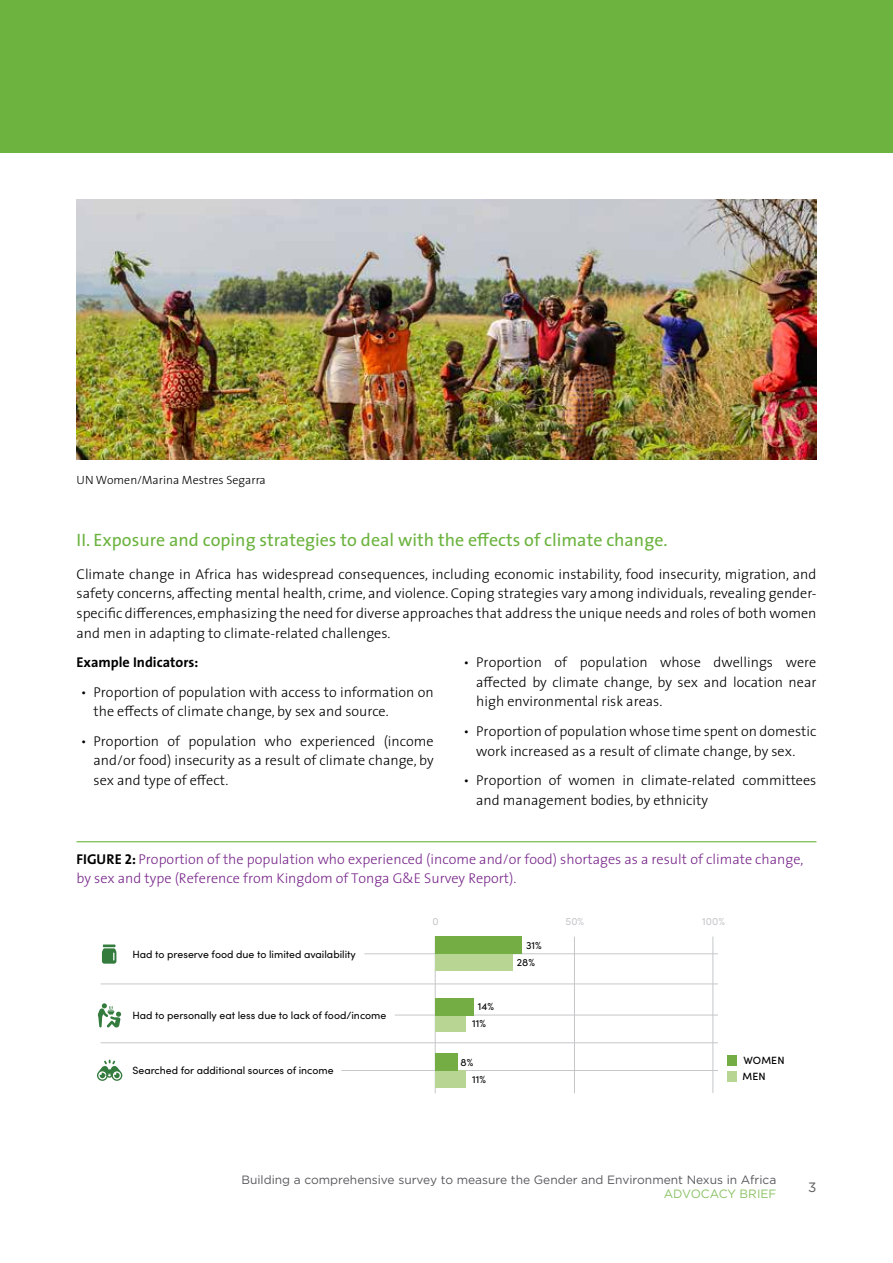
<style>
.page{position:relative;width:893px;height:1263px;background:#fff}
.page>*{position:absolute;margin:0;border:0;box-sizing:border-box;transform-origin:0 0}
.t1{font:18px "The Sans";color:#6cb33f}
.t2{font:300 14.25px/19.6px "The Sans";color:#000;text-align:justify}
.t3{font:300 14.25px/19.5px "The Sans";color:#78278b}
.t4{font:700 14.25px "The Sans";color:#000}
.t5{font:13.5px "Gotham";color:#58595b}
.t6{font:12px "Gotham";color:#58595b}
.t7{font:300 12px "The Sans";color:#000}
.t8{font:12px "Gotham";color:#8ac265}
.t9{font:10.5px "Sofia Pro";color:#010101}
.t10{font:500 10.5px "Sofia Pro";letter-spacing:.01em;color:#010101}
.t11{font:10.5px "Sofia Pro";color:#c5c7c9}
.s1{font-family:"The Sans Bold Caps";font-weight:400;color:#000}
</style>
<div class="page">
<div style="left:0;top:0;width:893px;height:153px;background:#6cb33f"></div>
<hr style="left:77px;top:841px;width:739px;height:1px;background:#6cb33f">
<hr style="left:574px;top:937px;width:1px;height:156px;background:#c5c7c9">
<hr style="left:435px;top:937px;width:1px;height:156px;background:#c5c7c9">
<hr style="left:341px;top:1070px;width:377px;height:1px;background:#c5c7c9">
<hr style="left:101px;top:1042px;width:617px;height:1px;background:#c5c7c9">
<hr style="left:101px;top:984px;width:617px;height:1px;background:#c5c7c9">
<hr style="left:395px;top:1015px;width:323px;height:1px;background:#c5c7c9">
<hr style="left:364px;top:953px;width:354px;height:1px;background:#c5c7c9">
<div style="left:435px;top:1015px;width:31px;height:17px;background:#b9d593"></div>
<div style="left:435px;top:1071px;width:31px;height:17px;background:#b9d593"></div>
<div style="left:435px;top:954px;width:78px;height:17px;background:#b9d593"></div>
<div style="left:435px;top:1053px;width:22px;height:17px;background:#73ad43"></div>
<div style="left:435px;top:998px;width:39px;height:17px;background:#73ad43"></div>
<div style="left:435px;top:937px;width:86px;height:17px;background:#73ad43"></div>
<div style="left:727px;top:1055px;width:10px;height:10px;background:#73ad43"></div>
<div style="left:727px;top:1071px;width:10px;height:10px;background:#b9d593"></div>
<hr style="left:713px;top:936px;width:1px;height:157px;background:#c5c7c9">
<svg style="left:102px;top:944px;width:14px;height:20px"></svg>
<svg style="left:97px;top:1059px;width:25px;height:22px"></svg>
<svg style="left:98px;top:1003px;width:23px;height:24px"></svg>
<img style="left:77px;top:200px;width:739px;height:259px">
<p class="t7" style="left:77px;top:470px;width:191px">UN Women/Marina Mestres Segarra</p>
<p class="t1" style="left:77px;top:525px;width:593px">II. Exposure and coping strategies to deal with the effects of climate change.</p>
<p class="t2" style="left:77px;top:564px;width:741px">Climate change in Africa has widespread consequences, including economic instability, food insecurity, migration, and safety concerns, affecting mental health, crime, and violence. Coping strategies vary among individuals, revealing gender&shy;specific differences, emphasizing the need for diverse approaches that address the unique needs and roles of both women and men in adapting to climate-related challenges.</p>
<p class="t4" style="left:77px;top:650px;width:123px">Example Indicators:</p>
<p class="t2" style="left:94px;top:681px;width:342px;text-indent:-13px">• Proportion of population with access to information on the effects of climate change, by sex and source.</p>
<p class="t2" style="left:94px;top:730px;width:342px;text-indent:-13px">• Proportion of population who experienced (income and/or food) insecurity as a result of climate change, by sex and type of effect.</p>
<p class="t2" style="left:476px;top:652px;width:342px;text-indent:-13px">• Proportion of population whose dwellings were affected by climate change, by sex and location near high environmental risk areas.</p>
<p class="t2" style="left:463px;top:721px;width:354px;text-align:center">• Proportion of population whose time spent on domestic work increased as a result of climate change, by sex.</p>
<p class="t2" style="left:476px;top:770px;width:342px;text-indent:-13px">• Proportion of women in climate-related committees and management bodies, by ethnicity</p>
<p class="t3" style="left:77px;top:848px;width:728px"><span class="s1">FIGURE 2:</span> Proportion of the population who experienced (income and/or food) shortages as a result of climate change, by sex and type (Reference from Kingdom of Tonga G&amp;E Survey Report).</p>
<p class="t9" style="left:132px;top:947px;width:225px">Had to preserve food due to limited availability</p>
<p class="t9" style="left:132px;top:1008px;width:255px">Had to personally eat less due to lack of food/income</p>
<p class="t9" style="left:132px;top:1063px;width:203px">Searched for additional sources of income</p>
<p class="t11" style="left:432px;top:913px;width:8px">0</p>
<p class="t11" style="left:565px;top:913px;width:20px">50%</p>
<p class="t11" style="left:702px;top:913px;width:24px">100%</p>
<p class="t9" style="left:526px;top:938px;width:17px">31%</p>
<p class="t9" style="left:478px;top:999px;width:18px">14%</p>
<p class="t9" style="left:472px;top:1016px;width:15px">11%</p>
<p class="t9" style="left:517px;top:955px;width:20px">28%</p>
<p class="t9" style="left:461px;top:1054px;width:14px">8%</p>
<p class="t10" style="left:743px;top:1053px;width:43px">WOMEN</p>
<p class="t9" style="left:472px;top:1072px;width:15px">11%</p>
<p class="t10" style="left:742px;top:1068px;width:25px">MEN</p>
<p class="t6" style="left:241px;top:1172px;width:536px">Building a comprehensive survey to measure the Gender and Environment Nexus in Africa</p>
<p class="t8" style="left:664px;top:1186px;width:114px">ADVOCACY BRIEF</p>
<p class="t5" style="left:808px;top:1178px;width:10px">3</p>
</div>
